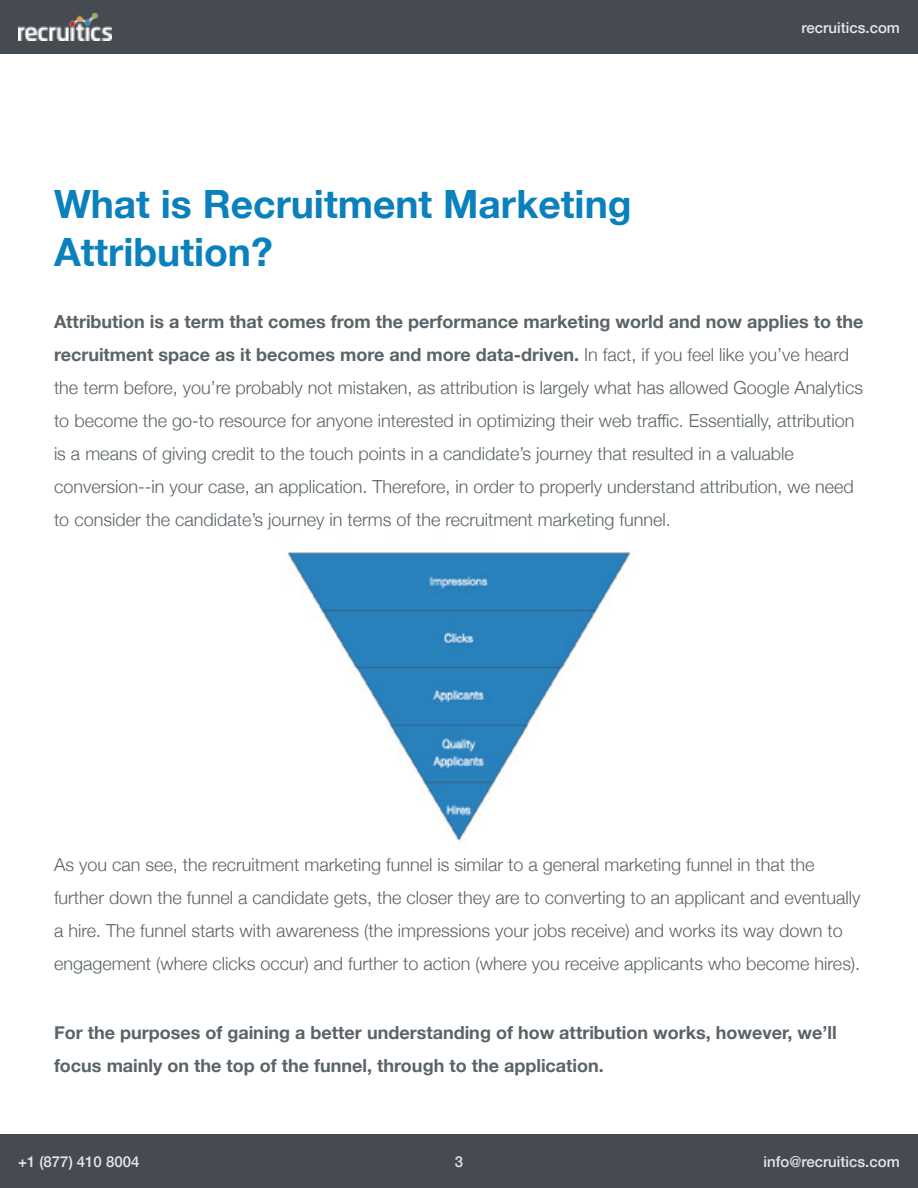
<style>
.page{position:relative;width:918px;height:1188px;background:#fff}
.page>*{position:absolute;margin:0;border:0;box-sizing:border-box;transform-origin:0 0}
.t1{font:700 39px/48px "Helvetica Neue";color:#0a81bc}
.t2{font:300 18px/33px "Helvetica Neue";color:#5a6368}
.t3{font:700 18px/33px "Helvetica Neue";color:#5a6368}
.t4{font:500 15px "Helvetica Neue";color:#e5e8ea}
.s1{font-weight:700}
</style>
<div class="page">
<div style="left:0;top:1134px;width:918px;height:54px;background:#454b51"></div>
<div style="left:0;top:0;width:918px;height:54px;background:#454b51"></div>
<img style="left:18px;top:14px;width:93px;height:26px">
<img style="left:287px;top:525px;width:344px;height:316px">
<h1 class="t1" style="left:54px;top:181px;width:579px">What is Recruitment Marketing<br>Attribution?</h1>
<p class="t4" style="left:802px;top:15px;width:100px">recruitics.com</p>
<p class="t2" style="left:54px;top:304px;width:811px"><span class="s1">Attribution is a term that comes from the performance marketing world and now applies to the recruitment space as it becomes more and more data-driven.</span> In fact, if you feel like you’ve heard the term before, you’re probably not mistaken, as attribution is largely what has allowed Google Analytics to become the go-to resource for anyone interested in optimizing their web traffic. Essentially, attribution is a means of giving credit to the touch points in a candidate’s journey that resulted in a valuable conversion--in your case, an application. Therefore, in order to properly understand attribution, we need to consider the candidate’s journey in terms of the recruitment marketing funnel.</p>
<p class="t2" style="left:54px;top:847px;width:808px">As you can see, the recruitment marketing funnel is similar to a general marketing funnel in that the further down the funnel a candidate gets, the closer they are to converting to an applicant and eventually a hire. The funnel starts with awareness (the impressions your jobs receive) and works its way down to engagement (where clicks occur) and further to action (where you receive applicants who become hires).</p>
<p class="t3" style="left:54px;top:1017px;width:784px">For the purposes of gaining a better understanding of how attribution works, however, we’ll focus mainly on the top of the funnel, through to the application.</p>
<p class="t4" style="left:18px;top:1149px;width:123px">+1 (877) 410 8004</p>
<p class="t4" style="left:455px;top:1149px;width:10px">3</p>
<p class="t4" style="left:764px;top:1149px;width:138px">info@recruitics.com</p>
</div>
